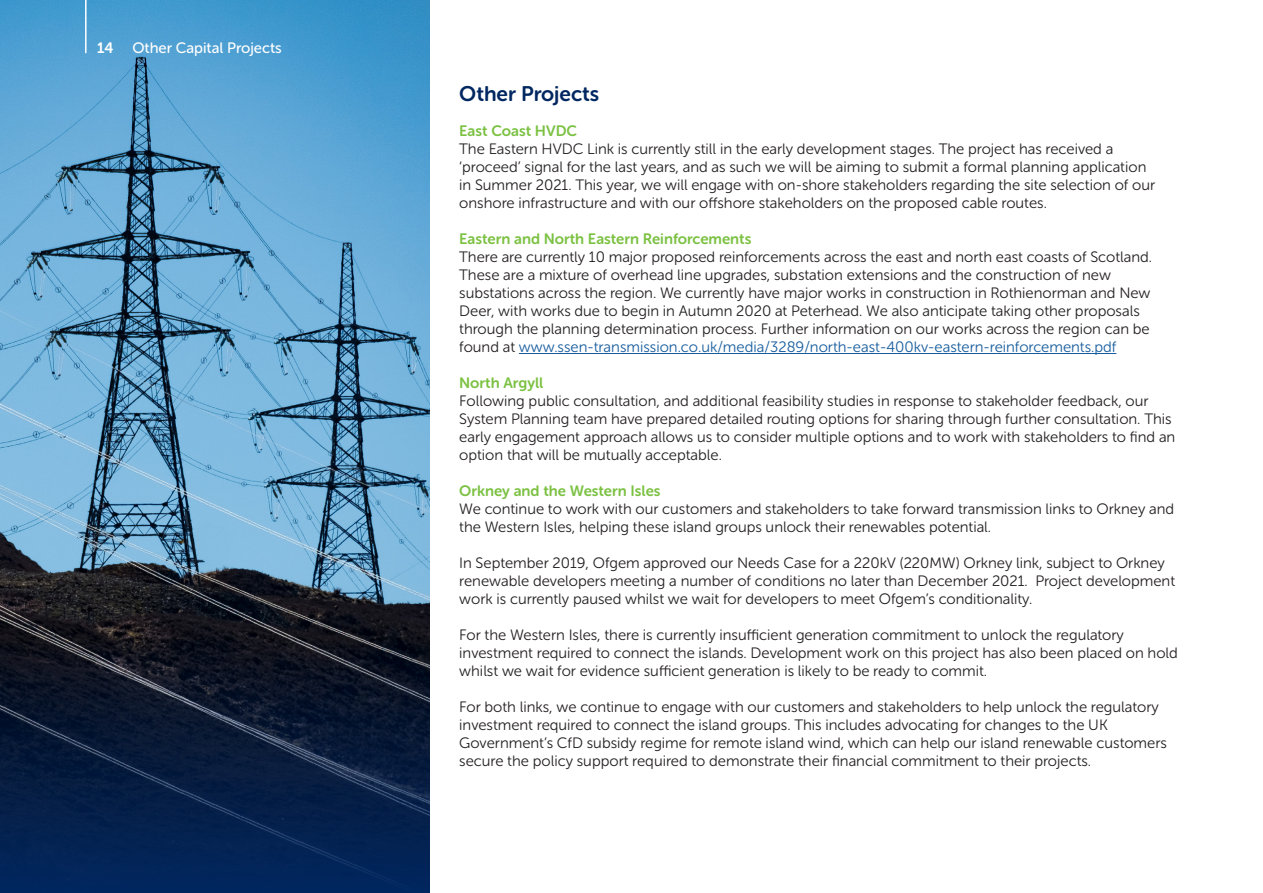
<style>
.page{position:relative;width:1263px;height:893px;background:#fff}
.page>*{position:absolute;margin:0;border:0;box-sizing:border-box;transform-origin:0 0}
.t1{font:21px "Museo Sans Rounded 700";color:#002761}
.t2{font:15px/18px "Museo Sans Rounded 300";color:#231f20}
.t3{font:15px "Museo Sans Rounded 700";color:#7bc142}
.t4{font:15px "Museo Sans Rounded 500";color:#fff}
.s1{font-family:"Museo Sans Rounded 700"}
.s2{color:#175d9e}
</style>
<div class="page">
<img style="left:0;top:0;width:429px;height:639px">
<hr style="left:519px;top:353px;width:597px;height:1px;background:#175d9e">
<svg style="left:0;top:639px;width:429px;height:254px;background:#0a1e3e"></svg>
<hr style="left:85px;top:0;width:2px;height:53px;background:#fff">
<p class="t4" style="left:97px;top:40px;width:186px"><span class="s1">14</span> Other Capital Projects</p>
<p class="t1" style="left:459px;top:82px;width:141px">Other Projects</p>
<p class="t3" style="left:459px;top:122px;width:119px">East Coast HVDC</p>
<p class="t2" style="left:459px;top:140px;width:697px">The Eastern HVDC Link is currently still in the early development stages. The project has received a ‘proceed’ signal for the last years, and as such we will be aiming to submit a formal planning application in Summer 2021. This year, we will engage with on-shore stakeholders regarding the site selection of our onshore infrastructure and with our offshore stakeholders on the proposed cable routes.</p>
<p class="t3" style="left:459px;top:230px;width:294px">Eastern and North Eastern Reinforcements</p>
<p class="t2" style="left:459px;top:248px;width:694px">There are currently 10 major proposed reinforcements across the east and north east coasts of Scotland.<br>These are a mixture of overhead line upgrades, substation extensions and the construction of new substations across the region. We currently have major works in construction in Rothienorman and New Deer, with works due to begin in Autumn 2020 at Peterhead. We also anticipate taking other proposals through the planning determination process. Further information on our works across the region can be found at <span class="s2">www.ssen-transmission.co.uk/media/3289/north-east-400kv-eastern-reinforcements.pdf</span></p>
<p class="t3" style="left:459px;top:374px;width:86px">North Argyll</p>
<p class="t2" style="left:459px;top:392px;width:718px">Following public consultation, and additional feasibility studies in response to stakeholder feedback, our System Planning team have prepared detailed routing options for sharing through further consultation. This early engagement approach allows us to consider multiple options and to work with stakeholders to find an option that will be mutually acceptable.</p>
<p class="t3" style="left:459px;top:482px;width:203px">Orkney and the Western Isles</p>
<p class="t2" style="left:459px;top:500px;width:716px">We continue to work with our customers and stakeholders to take forward transmission links to Orkney and the Western Isles, helping these island groups unlock their renewables potential.</p>
<p class="t2" style="left:459px;top:554px;width:717px">In September 2019, Ofgem approved our Needs Case for a 220kV (220MW) Orkney link, subject to Orkney renewable developers meeting a number of conditions no later than December 2021. Project development work is currently paused whilst we wait for developers to meet Ofgem’s conditionality.</p>
<p class="t2" style="left:459px;top:626px;width:720px">For the Western Isles, there is currently insufficient generation commitment to unlock the regulatory investment required to connect the islands. Development work on this project has also been placed on hold whilst we wait for evidence sufficient generation is likely to be ready to commit.</p>
<p class="t2" style="left:459px;top:698px;width:709px">For both links, we continue to engage with our customers and stakeholders to help unlock the regulatory investment required to connect the island groups. This includes advocating for changes to the UK Government’s CfD subsidy regime for remote island wind, which can help our island renewable customers secure the policy support required to demonstrate their financial commitment to their projects.</p>
</div>
